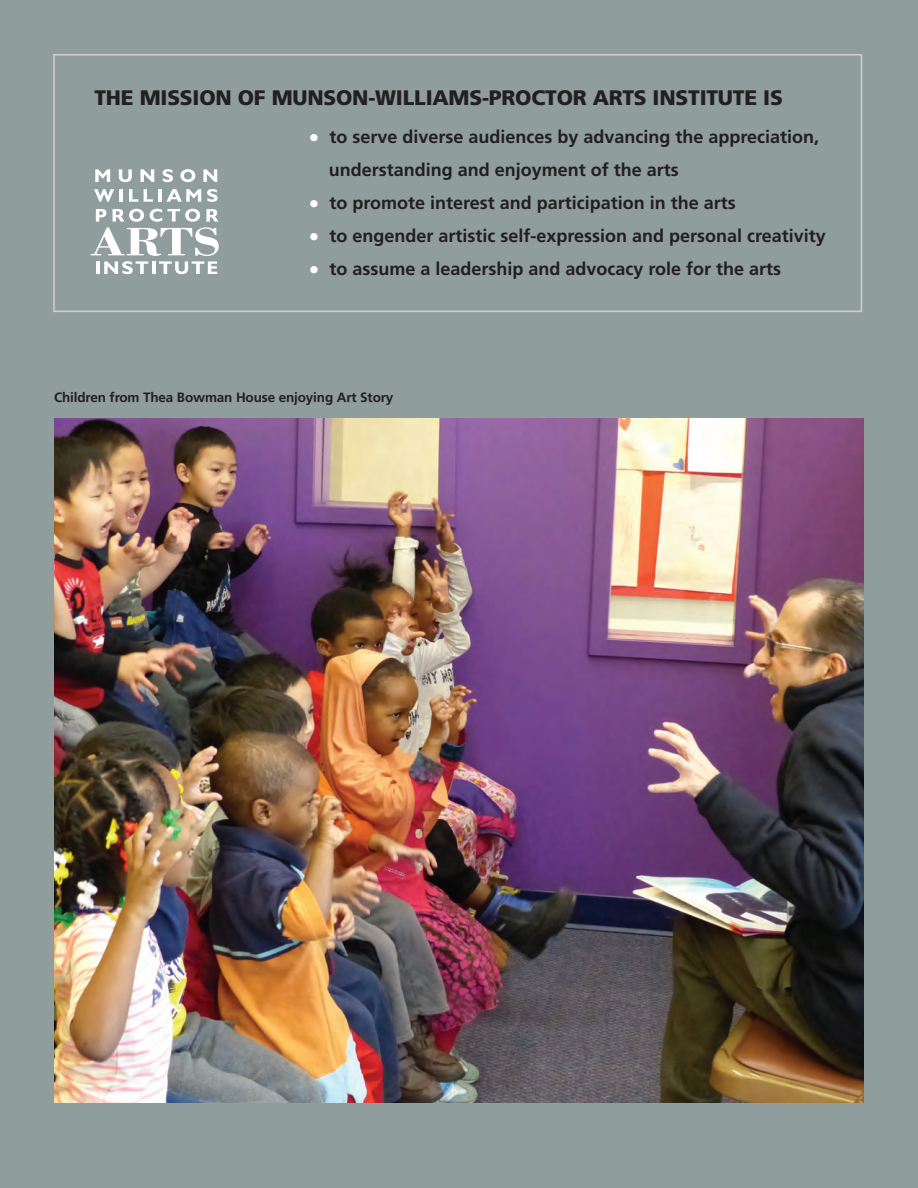
<style>
.page{position:relative;width:918px;height:1188px;background:#8f9d9d}
.page>*{position:absolute;margin:0;border:0;box-sizing:border-box;transform-origin:0 0}
.t1{font:900 21px "Frutiger LT Std";letter-spacing:-.01em;color:#231f20}
.t2{font:700 18px/33px "Frutiger LT Std";color:#231f20}
.t3{font:700 13.5px "Frutiger LT Std";letter-spacing:-.01em;color:#231f20}
.s1{font-size:21px;color:#fff}
</style>
<div class="page">
<div style="left:53px;top:54px;width:809px;height:258px;border:2px solid #cdd0cf"></div>
<svg style="left:95px;top:169px;width:15px;height:13px"></svg>
<svg style="left:119px;top:169px;width:13px;height:13px"></svg>
<svg style="left:141px;top:169px;width:13px;height:13px"></svg>
<svg style="left:163px;top:169px;width:10px;height:13px"></svg>
<svg style="left:180px;top:169px;width:15px;height:13px"></svg>
<svg style="left:203px;top:169px;width:14px;height:13px"></svg>
<svg style="left:94px;top:189px;width:20px;height:13px"></svg>
<hr style="left:119px;top:189px;width:4px;height:13px;background:#fff">
<svg style="left:129px;top:189px;width:9px;height:13px"></svg>
<svg style="left:144px;top:189px;width:9px;height:13px"></svg>
<hr style="left:158px;top:189px;width:4px;height:13px;background:#fff">
<svg style="left:166px;top:189px;width:35px;height:13px"></svg>
<svg style="left:207px;top:189px;width:11px;height:13px"></svg>
<svg style="left:91px;top:209px;width:128px;height:65px"></svg>
<img style="left:54px;top:418px;width:810px;height:684px">
<p class="t1" style="left:94px;top:85px;width:690px">THE MISSION OF MUNSON-WILLIAMS-PROCTOR ARTS INSTITUTE IS</p>
<p class="t2" style="left:329px;top:121px;width:492px;text-indent:-20px"><span class="s1">•</span> to serve diverse audiences by advancing the appreciation, understanding and enjoyment of the arts</p>
<p class="t2" style="left:309px;top:187px;width:428px"><span class="s1">•</span> to promote interest and participation in the arts</p>
<p class="t2" style="left:309px;top:220px;width:518px"><span class="s1">•</span> to engender artistic self-expression and personal creativity</p>
<p class="t2" style="left:309px;top:253px;width:474px"><span class="s1">•</span> to assume a leadership and advocacy role for the arts</p>
<p class="t3" style="left:54px;top:389px;width:341px">Children from Thea Bowman House enjoying Art Story</p>
</div>
